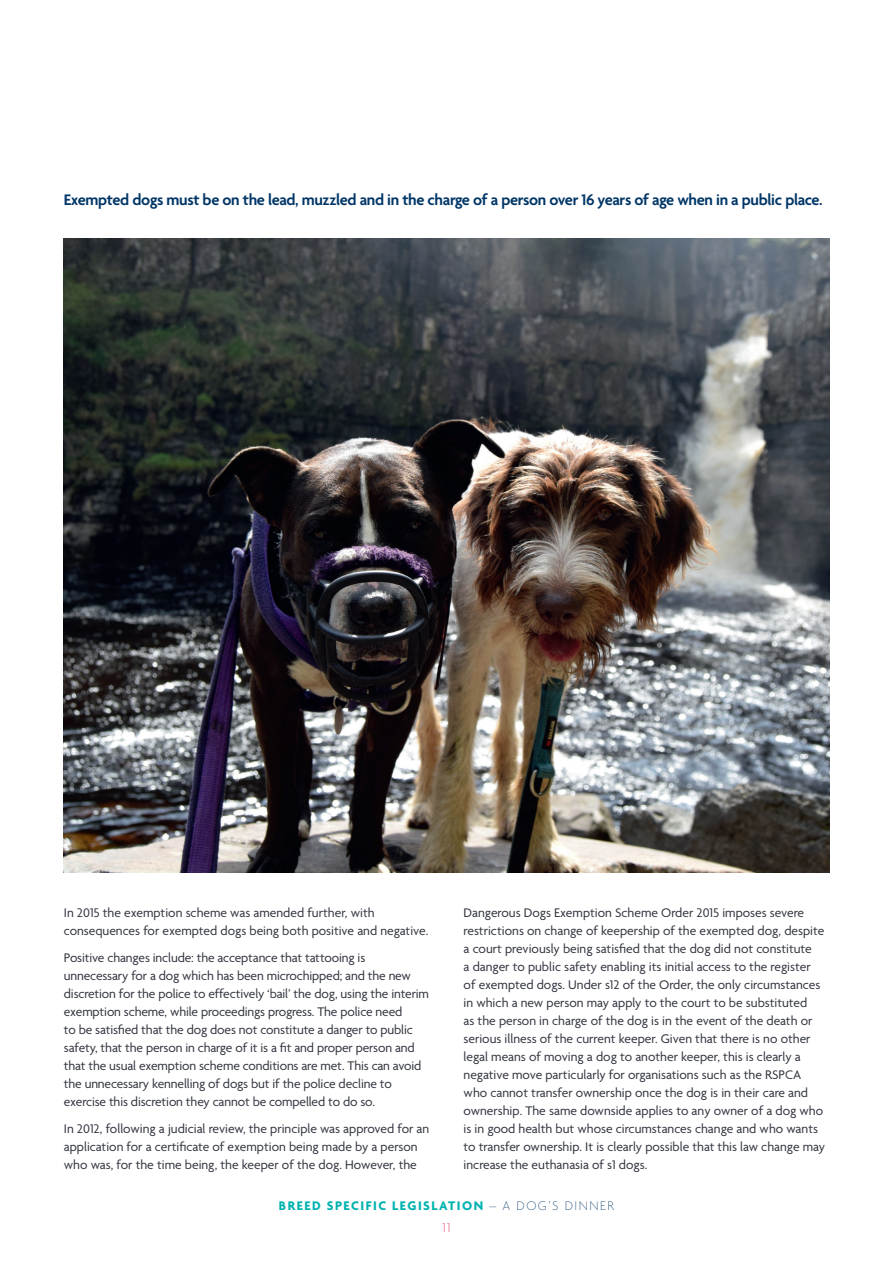
<style>
.page{position:relative;width:893px;height:1263px;background:#fff}
.page>*{position:absolute;margin:0;border:0;box-sizing:border-box;transform-origin:0 0}
.Intros{font:600 16.5px "Agenda";letter-spacing:-.02em;color:#003667}
.Body_copy{font:13.5px/18px "Agenda";color:#30343e}
.t1{font:700 13.5px/22.5px "Agenda";letter-spacing:.11em;color:#00b3b0;text-align:center}
.s1{font-weight:100;color:#003667}
.s2{font-weight:100;color:#ce153e}
</style>
<div class="page">
<img style="left:64px;top:238px;width:765px;height:634px">
<p class="Intros" style="left:64px;top:190px;width:760px">Exempted dogs must be on the lead, muzzled and in the charge of a person over 16 years of age when in a public place.</p>
<p class="Body_copy" style="left:64px;top:903px;width:366px">In 2015 the exemption scheme was amended further, with consequences for exempted dogs being both positive and negative.</p>
<p class="Body_copy" style="left:64px;top:948px;width:367px">Positive changes include: the acceptance that tattooing is unnecessary for a dog which has been microchipped; and the new discretion for the police to effectively ‘bail’ the dog, using the interim exemption scheme, while proceedings progress. The police need<br>to be satisfied that the dog does not constitute a danger to public safety, that the person in charge of it is a fit and proper person and that the usual exemption scheme conditions are met. This can avoid the unnecessary kennelling of dogs but if the police decline to exercise this discretion they cannot be compelled to do so.</p>
<p class="Body_copy" style="left:64px;top:1119px;width:367px">In 2012, following a judicial review, the principle was approved for an application for a certificate of exemption being made by a person who was, for the time being, the keeper of the dog. However, the</p>
<p class="Body_copy" style="left:464px;top:903px;width:363px">Dangerous Dogs Exemption Scheme Order 2015 imposes severe restrictions on change of keepership of the exempted dog, despite a court previously being satisfied that the dog did not constitute<br>a danger to public safety enabling its initial access to the register of exempted dogs. Under s12 of the Order, the only circumstances in which a new person may apply to the court to be substituted<br>as the person in charge of the dog is in the event of the death or serious illness of the current keeper. Given that there is no other legal means of moving a dog to another keeper, this is clearly a negative move particularly for organisations such as the RSPCA who cannot transfer ownership once the dog is in their care and ownership. The same downside applies to any owner of a dog who is in good health but whose circumstances change and who wants to transfer ownership. It is clearly possible that this law change may increase the euthanasia of s1 dogs.</p>
<p class="t1" style="left:279px;top:1194px;width:336px">BREED SPECIFIC LEGISLATION <span class="s1">– A DOG’S DINNER<br></span><span class="s2">11</span></p>
</div>
